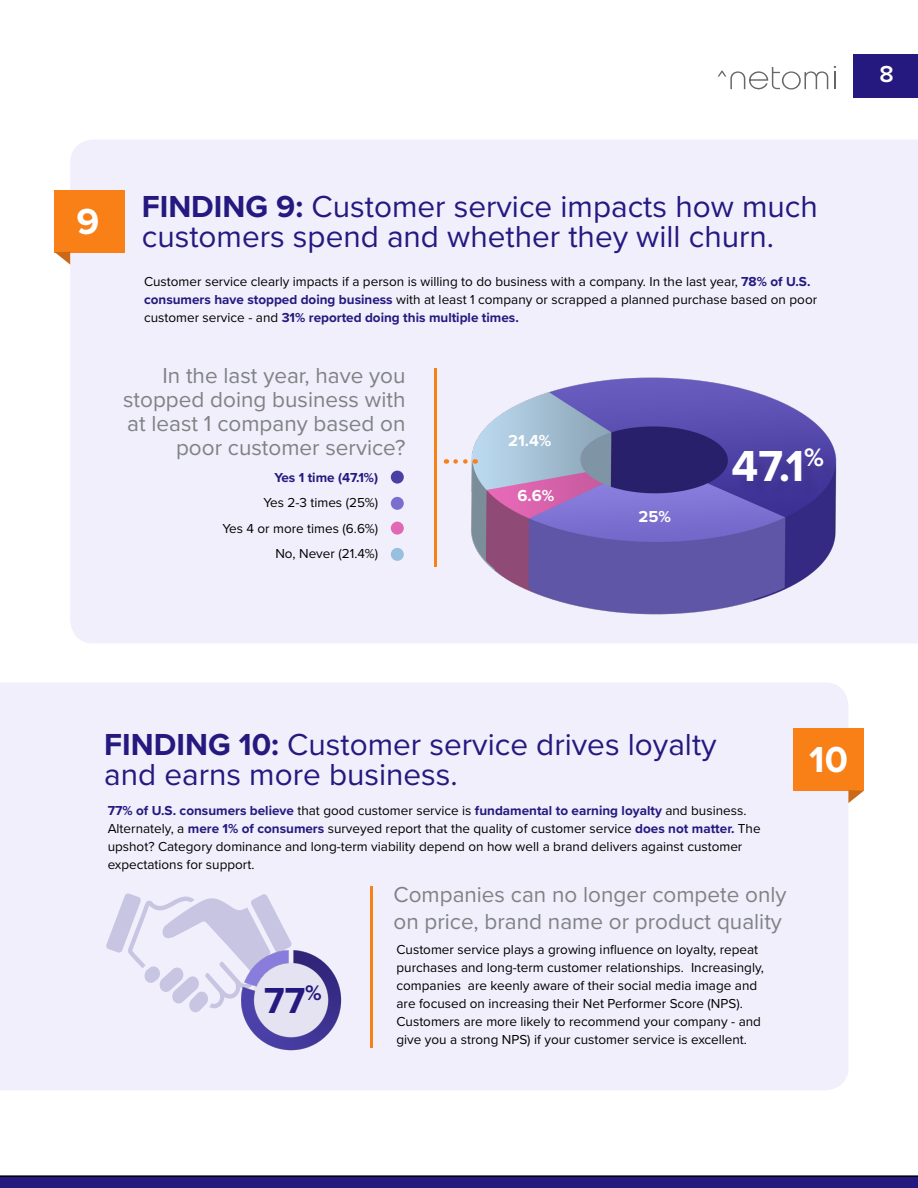
<style>
.page{position:relative;width:918px;height:1188px;background:#fff}
.page>*{position:absolute;margin:0;border:0;box-sizing:border-box;transform-origin:0 0}
.t1{font:700 45px "Proxima Nova";color:#fff}
.t2{font:700 37.5px "Proxima Nova";color:#fff}
.t3{font:700 37.5px "Proxima Nova";color:#251980}
.t4{font:31.5px/30px "Proxima Nova";color:#251980}
.t5{font:600 24px "Proxima Nova";color:#fff}
.t6{font:22.5px/24px "Proxima Nova";color:#808285;text-align:right}
.t7{font:700 16.5px "Proxima Nova";color:#fff}
.t8{font:13.5px/18px "Proxima Nova";color:#000}
.t9{font:700 13.5px "Proxima Nova";color:#251980}
.s1{font-weight:700}
.s2{font-weight:700;color:#251980}
</style>
<div class="page">
<div style="left:853px;top:54px;width:65px;height:44px;background:#251980"></div>
<svg style="left:834px;top:66px;width:2px;height:23px"></svg>
<svg style="left:718px;top:67px;width:110px;height:23px"></svg>
<svg style="left:0;top:1175px;width:918px;height:13px"></svg>
<div style="left:0;top:683px;width:848px;height:407px;background:#f0effb"></div>
<svg style="left:106px;top:893px;width:186px;height:120px"></svg>
<div style="left:70px;top:140px;width:848px;height:503px;background:#f0effb"></div>
<div style="left:55px;top:190px;width:70px;height:62px;background:#f98017"></div>
<svg style="left:55px;top:252px;width:15px;height:13px"></svg>
<img style="left:469px;top:378px;width:370px;height:236px">
<div style="left:391px;top:471px;width:13px;height:13px;background:#4a3fa2;border-radius:50%"></div>
<div style="left:391px;top:497px;width:13px;height:13px;background:#7a6fcf;border-radius:50%"></div>
<div style="left:391px;top:522px;width:13px;height:13px;background:#e267b4;border-radius:50%"></div>
<hr style="left:434px;top:368px;width:3px;height:198px;background:#f98017">
<svg style="left:456px;top:459px;width:20px;height:5px"></svg>
<div style="left:391px;top:548px;width:13px;height:13px;background:#98bfdd;border-radius:50%"></div>
<div style="left:736px;top:451px;width:106px;height:48px;background:#000;opacity:.1"></div>
<div style="left:793px;top:728px;width:71px;height:63px;background:#f98017"></div>
<svg style="left:848px;top:790px;width:16px;height:13px"></svg>
<hr style="left:370px;top:886px;width:3px;height:162px;background:#f98017">
<img style="left:233px;top:943px;width:115px;height:114px">
<h2 class="t2" style="left:77px;top:193px;width:24px">9</h2>
<h3 class="t4" style="left:142px;top:190px;width:678px"><span class="s1">FINDING 9:</span> Customer service impacts how much customers spend and whether they will churn.</h3>
<p class="t8" style="left:144px;top:272px;width:675px">Customer service clearly impacts if a person is willing to do business with a company. In the last year, <span class="s2">78% of U.S. consumers have stopped doing business</span> with at least 1 company or scrapped a planned purchase based on poor customer service - and <span class="s2">31% reported doing this multiple times.</span></p>
<h3 class="t6" style="left:123px;top:362px;width:284px">In the last year, have you stopped doing business with at least 1 company based on poor customer service?</h3>
<p class="t9" style="left:274px;top:467px;width:105px">Yes 1 time (47.1%)</p>
<p class="t8" style="left:222px;top:489px;width:157px;line-height:25.5px;text-align:right">Yes 2-3 times (25%)<br>Yes 4 or more times (6.6%)<br>No, Never (21.4%)</p>
<p class="t7" style="left:508px;top:428px;width:45px">21.4%</p>
<p class="t7" style="left:517px;top:483px;width:38px">6.6%</p>
<p class="t7" style="left:638px;top:504px;width:34px">25%</p>
<h1 class="t1" style="left:732px;top:432px;width:94px">47.1<sup>%</sup></h1>
<h3 class="t5" style="left:880px;top:56px;width:16px">8</h3>
<h3 class="t4" style="left:104px;top:729px;width:614px"><span class="s1">FINDING 10:</span> Customer service drives loyalty and earns more business.</h3>
<p class="t8" style="left:108px;top:801px;width:654px"><span class="s2">77% of U.S. consumers believe</span> that good customer service is <span class="s2">fundamental to earning loyalty</span> and business.<br>Alternately, a <span class="s2">mere 1% of consumers</span> surveyed report that the quality of customer service <span class="s2">does not matter.</span> The upshot? Category dominance and long-term viability depend on how well a brand delivers against customer expectations for support.</p>
<h2 class="t3" style="left:264px;top:972px;width:59px">77<sup>%</sup></h2>
<h3 class="t6" style="left:393px;top:880px;width:395px;line-height:27px;text-align:left">Companies can no longer compete only on price, brand name or product quality</h3>
<p class="t8" style="left:396px;top:940px;width:369px">Customer service plays a growing influence on loyalty, repeat purchases and long-term customer relationships. Increasingly, companies are keenly aware of their social media image and are focused on increasing their Net Performer Score (NPS).<br>Customers are more likely to recommend your company - and give you a strong NPS) if your customer service is excellent.</p>
<h2 class="t2" style="left:809px;top:732px;width:40px">10</h2>
</div>
